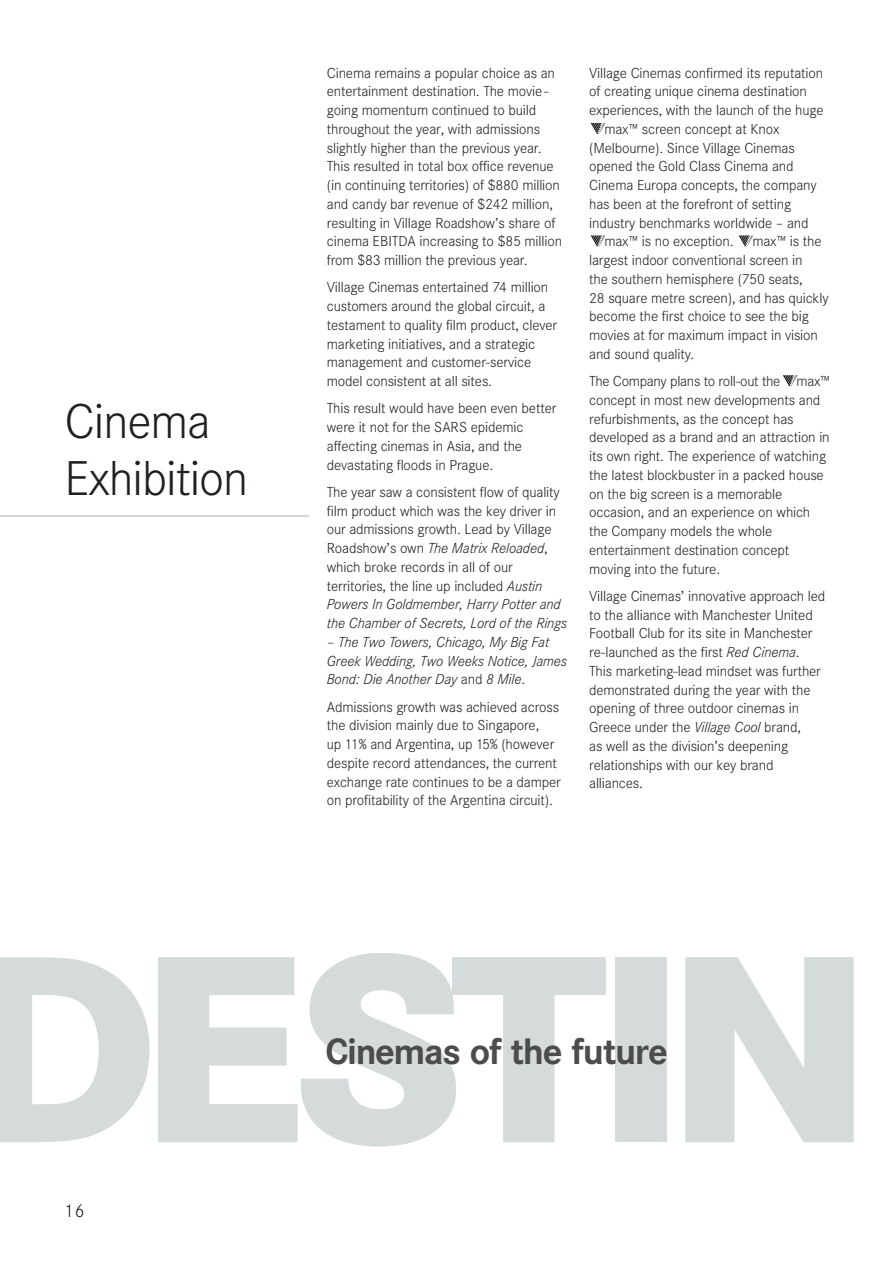
<style>
.page{position:relative;width:893px;height:1263px;background:#fff}
.page>*{position:absolute;margin:0;border:0;box-sizing:border-box;transform-origin:0 0}
.t1{font:300 48px/57px "Corporate SBQ";letter-spacing:-.02em;color:#231f20}
.t2{font:700 36px "Corporate SBQ";letter-spacing:-.035em;color:#4c4c4e}
.t3{font:300 18px "Corporate SBQ";color:#231f20}
.t4{font:300 14.25px/18.8px "Corporate SBQ";letter-spacing:-.01em;color:#231f20}
.t5{font:italic 300 14.25px/18.8px "Corporate SBQ";letter-spacing:-.01em;color:#231f20}
.s1{font-style:italic}
.s2{font-style:normal}
</style>
<div class="page">
<div style="left:615px;top:957px;width:49px;height:185px;background:#d5dbda"></div>
<svg style="left:158px;top:953px;width:447px;height:193px"></svg>
<div style="left:617px;top:957px;width:49px;height:185px;background:#d5dbda"></div>
<svg style="left:685px;top:957px;width:168px;height:185px"></svg>
<svg style="left:0;top:957px;width:149px;height:185px"></svg>
<svg style="left:783px;top:375px;width:14px;height:11px"></svg>
<svg style="left:738px;top:235px;width:15px;height:11px"></svg>
<svg style="left:590px;top:235px;width:15px;height:11px"></svg>
<svg style="left:590px;top:123px;width:15px;height:11px"></svg>
<hr style="left:0;top:516px;width:308px;height:1px;background:#a2aead">
<h1 class="t1" style="left:64px;top:397px;width:185px">Cinema<br>Exhibition</h1>
<p class="t4" style="left:327px;top:65px;width:237px">Cinema remains a popular choice as an entertainment destination. The movie&shy;going momentum continued to build throughout the year, with admissions slightly higher than the previous year.<br>This resulted in total box office revenue (in continuing territories) of $880 million and candy bar revenue of $242 million, resulting in Village Roadshow’s share of cinema EBITDA increasing to $85 million from $83 million the previous year.</p>
<p class="t4" style="left:327px;top:279px;width:232px">Village Cinemas entertained 74 million customers around the global circuit, a testament to quality film product, clever marketing initiatives, and a strategic management and customer-service model consistent at all sites.</p>
<p class="t4" style="left:327px;top:400px;width:231px">This result would have been even better were it not for the SARS epidemic affecting cinemas in Asia, and the devastating floods in Prague.</p>
<p class="t4" style="left:327px;top:484px;width:242px">The year saw a consistent flow of quality film product which was the key driver in our admissions growth. Lead by Village Roadshow’s own <span class="s1">The Matrix Reloaded</span>, which broke records in all of our territories, the line up included <span class="s1">Austin Powers In Goldmember, Harry Potter and the Chamber of Secrets, Lord of the Rings</span></p>
<p class="t5" style="left:327px;top:634px;width:242px">– The Two Towers, Chicago, My Big Fat<br>Greek Wedding, Two Weeks Notice, James<br>Bond: Die Another Day <span class="s2">and</span> 8 Mile<span class="s2">.</span></p>
<p class="t4" style="left:327px;top:699px;width:235px">Admissions growth was achieved across the division mainly due to Singapore,<br>up 11% and Argentina, up 15% (however despite record attendances, the current exchange rate continues to be a damper on profitability of the Argentina circuit).</p>
<p class="t4" style="left:589px;top:65px;width:235px">Village Cinemas confirmed its reputation</p>
<p class="t4" style="left:589px;top:83px;width:219px">of creating unique cinema destination</p>
<p class="t4" style="left:589px;top:102px;width:236px">experiences, with the launch of the huge</p>
<p class="t4" style="left:604px;top:121px;width:176px">max™ screen concept at Knox</p>
<p class="t4" style="left:589px;top:140px;width:207px">(Melbourne). Since Village Cinemas</p>
<p class="t4" style="left:589px;top:158px;width:206px">opened the Gold Class Cinema and</p>
<p class="t4" style="left:589px;top:177px;width:229px">Cinema Europa concepts, the company</p>
<p class="t4" style="left:589px;top:196px;width:203px">has been at the forefront of setting</p>
<p class="t4" style="left:589px;top:215px;width:221px">industry benchmarks worldwide – and</p>
<p class="t4" style="left:604px;top:233px;width:131px">max™ is no exception.</p>
<p class="t4" style="left:589px;top:233px;width:241px;text-indent:163px">max™ is the largest indoor conventional screen in<br>the southern hemisphere (750 seats,<br>28 square metre screen), and has quickly become the first choice to see the big movies at for maximum impact in vision and sound quality.</p>
<p class="t4" style="left:589px;top:373px;width:242px">The Company plans to roll-out the max™ concept in most new developments and refurbishments, as the concept has developed as a brand and an attraction in its own right. The experience of watching the latest blockbuster in a packed house on the big screen is a memorable occasion, and an experience on which the Company models the whole entertainment destination concept moving into the future.</p>
<p class="t4" style="left:589px;top:588px;width:237px">Village Cinemas’ innovative approach led to the alliance with Manchester United Football Club for its site in Manchester re-launched as the first <span class="s1">Red Cinema</span>.<br>This marketing-lead mindset was further demonstrated during the year with the opening of three outdoor cinemas in Greece under the <span class="s1">Village Cool</span> brand,<br>as well as the division’s deepening relationships with our key brand alliances.</p>
<p class="t3" style="left:64px;top:1204px;width:21px">16</p>
<h2 class="t2" style="left:325px;top:1039px;width:344px">Cinemas of the future</h2>
</div>
